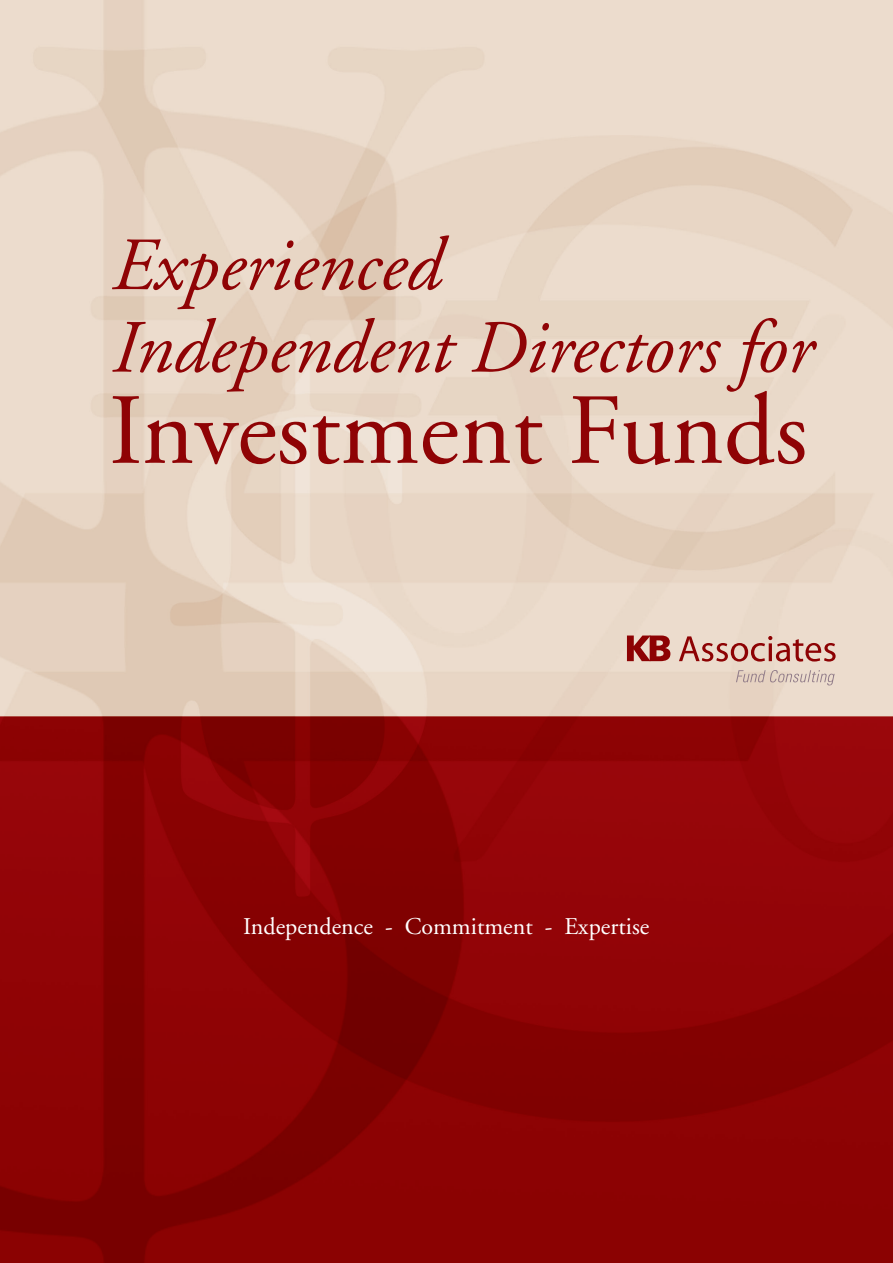
<style>
.page{position:relative;width:893px;height:1263px;background:#fff}
.page>*{position:absolute;margin:0;border:0;box-sizing:border-box;transform-origin:0 0}
.t1{font:100.5px "Adobe Garamond";color:#8f0305}
.t2{font:italic 75px/82.5px "Adobe Garamond";color:#8f0305}
.t3{font:24px "Adobe Garamond";color:#fff}
</style>
<div class="page">
<img style="left:0;top:0;width:893px;height:1263px">
<svg style="left:678px;top:670px;width:157px;height:15px;background:#deccbf"></svg>
<svg style="left:627px;top:635px;width:43px;height:26px"></svg>
<svg style="left:679px;top:636px;width:157px;height:25px;background:#d09d92"></svg>
<p class="t2" style="left:109px;top:227px;width:703px">Experienced<br>Independent Directors for</p>
<p class="t1" style="left:109px;top:377px;width:700px">Investment Funds</p>
<p class="t3" style="left:243px;top:913px;width:408px">Independence - Commitment - Expertise</p>
</div>
